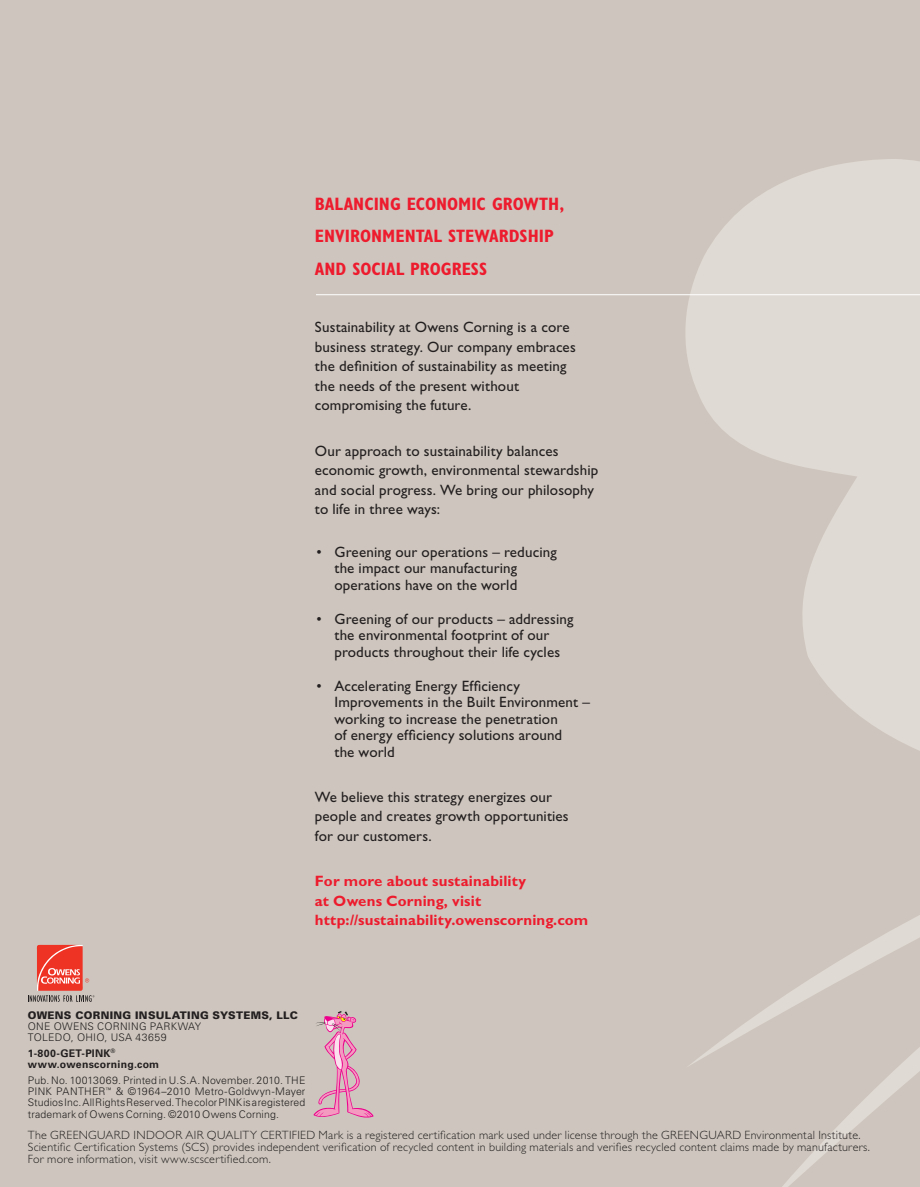
<style>
.page{position:relative;width:920px;height:1187px;background:#fff}
.page>*{position:absolute;margin:0;border:0;box-sizing:border-box;transform-origin:0 0}
.t1{font:700 condensed 18px/32.4px "Gill Sans Std";color:#ed1b2d}
.t2{font:15px/19.5px "Gill Sans Std";letter-spacing:.01em;color:#231f20}
.t3{font:700 15px/19.5px "Gill Sans Std";letter-spacing:.01em;color:#ed1b2d}
.t4{font:300 12px/12px "Gill Sans Std";letter-spacing:.02em;color:#231f20}
.t5{font:300 10.5px/11.2px "Univers LT Std";letter-spacing:.015em;color:#231f20}
.t6{font:700 10.5px/11.2px "Univers LT Std";letter-spacing:.025em;color:#231f20}
.t7{font:900 10.5px "Univers LT Std";letter-spacing:.025em;color:#231f20}
</style>
<div class="page">
<div style="left:0;top:0;width:678px;height:1186px;background:#cec6be"></div>
<svg style="left:678px;top:0;width:242px;height:1186px;fill:#cec6be"></svg>
<hr style="left:316px;top:294px;width:604px;height:1px;background:#fff">
<svg style="left:28px;top:944px;width:66px;height:57px"></svg>
<svg style="left:313px;top:1010px;width:61px;height:107px"></svg>
<p class="t1" style="left:315px;top:189px;width:251px">BALANCING ECONOMIC GROWTH,<br>ENVIRONMENTAL STEWARDSHIP<br>AND SOCIAL PROGRESS</p>
<p class="t2" style="left:315px;top:319px;width:262px">Sustainability at Owens Corning is a core business strategy. Our company embraces the definition of sustainability as meeting the needs of the present without compromising the future.</p>
<p class="t2" style="left:315px;top:442px;width:285px">Our approach to sustainability balances economic growth, environmental stewardship and social progress. We bring our philosophy to life in three ways:</p>
<p class="t2" style="left:334px;top:545px;width:224px;line-height:16.5px;text-indent:-18px">• Greening our operations – reducing the impact our manufacturing operations have on the world</p>
<p class="t2" style="left:316px;top:611px;width:258px;line-height:16.5px;text-align:center">• Greening of our products – addressing the environmental footprint of our products throughout their life cycles</p>
<p class="t2" style="left:334px;top:678px;width:257px;line-height:16.5px;text-indent:-18px">• Accelerating Energy Efficiency<br>Improvements in the Built Environment – working to increase the penetration<br>of energy efficiency solutions around<br>the world</p>
<p class="t2" style="left:315px;top:788px;width:255px">We believe this strategy energizes our people and creates growth opportunities for our customers.</p>
<p class="t3" style="left:315px;top:873px;width:275px">For more about sustainability<br>at Owens Corning, visit http://sustainability.owenscorning.com</p>
<p class="t7" style="left:28px;top:1009px;width:272px">OWENS CORNING INSULATING SYSTEMS, LLC</p>
<p class="t5" style="left:28px;top:1021px;width:175px">ONE OWENS CORNING PARKWAY<br>TOLEDO, OHIO, USA 43659</p>
<p class="t6" style="left:28px;top:1047px;width:133px">1-800-GET-PINK<sup>® </sup>www.owenscorning.com</p>
<p class="t5" style="left:28px;top:1075px;width:279px;text-align:justify">Pub. No. 10013069. Printed in U.S.A. November. 2010. THE PINK PANTHER<sup>™</sup> &amp; ©1964–2010 Metro-Goldwyn-Mayer Studios Inc. All Rights Reserved. The color PINK is a registered trademark of Owens Corning. ©2010 Owens Corning.</p>
<p class="t4" style="left:28px;top:1129px;width:844px">The GREENGUARD INDOOR AIR QUALITY CERTIFIED Mark is a registered certification mark used under license through the GREENGUARD Environmental Institute.<br>Scientific Certification Systems (SCS) provides independent verification of recycled content in building materials and verifies recycled content claims made by manufacturers.<br>For more information, visit www.scscertified.com.</p>
</div>
